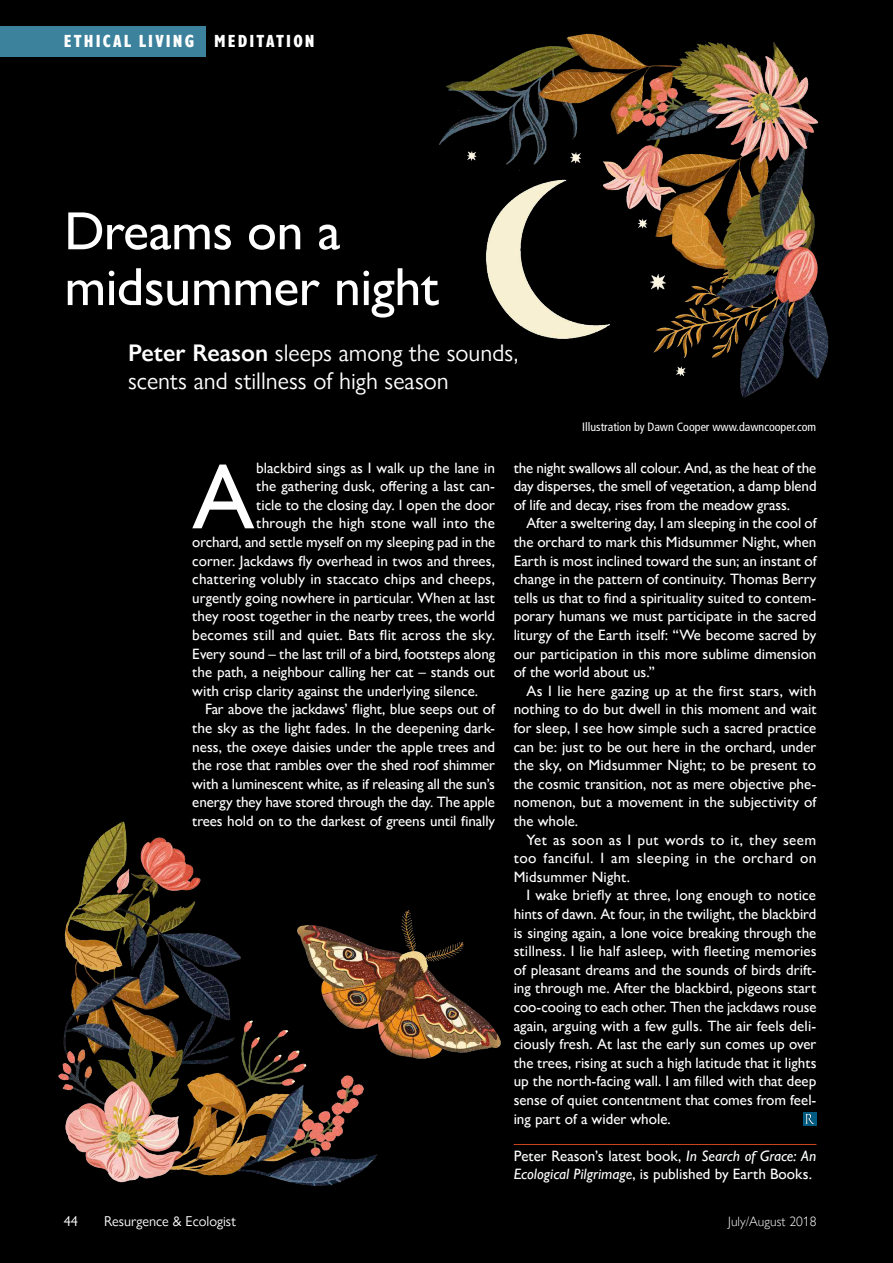
<style>
.page{position:relative;width:893px;height:1263px;background:#000}
.page>*{position:absolute;margin:0;border:0;box-sizing:border-box;transform-origin:0 0}
.t1{font:500 93px "Gill Sans Nova";color:#fff}
.t2{font:500 54px/55.8px "Gill Sans Nova";letter-spacing:-.01em;color:#fff}
.t3{font:24px/27.9px "Gill Sans Nova";color:#fff}
.t4{font:800 condensed 18px "Gill Sans Nova";letter-spacing:.12em;color:#fff}
.t5{font:500 15px/18.6px "Gill Sans Nova";color:#fff;text-align:justify}
.t6{font:14.25px "Gill Sans Nova";color:#fff}
.t7{font:300 13.5px "Gill Sans Nova";color:#fff}
.t8{font:condensed 12px "Frutiger";color:#fff}
.s1{font-weight:600}
.s2{font-style:italic}
</style>
<div class="page">
<img style="left:58px;top:821px;width:443px;height:366px">
<img style="left:439px;top:33px;width:390px;height:365px">
<hr style="left:514px;top:1144px;width:302px;height:1px;background:#ce461e">
<svg style="left:803px;top:1112px;width:13px;height:14px"></svg>
<svg style="left:805px;top:1115px;width:10px;height:8px"></svg>
<div style="left:0;top:26px;width:205px;height:31px;background:#3c829d"></div>
<p class="t4" style="left:64px;top:29px;width:252px">ETHICAL LIVING MEDITATION</p>
<h2 class="t2" style="left:64px;top:202px;width:377px">Dreams on a midsummer night</h2>
<h3 class="t3" style="left:128px;top:339px;width:392px"><span class="s1">Peter Reason</span> sleeps among the sounds, scents and stillness of high season</h3>
<p class="t8" style="left:582px;top:419px;width:235px">Illustration by Dawn Cooper www.dawncooper.com</p>
<h1 class="t1" style="left:192px;top:440px;width:63px">A</h1>
<p class="t5" style="left:256px;top:458px;width:240px">blackbird sings as I walk up the lane in</p>
<p class="t5" style="left:256px;top:477px;width:240px">the gathering dusk, offering a last can-</p>
<p class="t5" style="left:256px;top:495px;width:240px">ticle to the closing day. I open the door</p>
<p class="t5" style="left:256px;top:514px;width:240px">through the high stone wall into the</p>
<p class="t5" style="left:192px;top:532px;width:304px">orchard, and settle myself on my sleeping pad in the</p>
<p class="t5" style="left:192px;top:551px;width:304px">corner. Jackdaws fly overhead in twos and threes,</p>
<p class="t5" style="left:192px;top:570px;width:304px">chattering volubly in staccato chips and cheeps,</p>
<p class="t5" style="left:192px;top:588px;width:304px">urgently going nowhere in particular. When at last</p>
<p class="t5" style="left:192px;top:607px;width:304px">they roost together in the nearby trees, the world</p>
<p class="t5" style="left:192px;top:625px;width:304px">becomes still and quiet. Bats flit across the sky.</p>
<p class="t5" style="left:192px;top:644px;width:304px">Every sound – the last trill of a bird, footsteps along</p>
<p class="t5" style="left:192px;top:663px;width:304px">the path, a neighbour calling her cat – stands out</p>
<p class="t5" style="left:192px;top:681px;width:287px">with crisp clarity against the underlying silence.</p>
<p class="t5" style="left:205px;top:700px;width:291px">Far above the jackdaws’ flight, blue seeps out of</p>
<p class="t5" style="left:192px;top:718px;width:304px">the sky as the light fades. In the deepening dark-</p>
<p class="t5" style="left:192px;top:737px;width:304px">ness, the oxeye daisies under the apple trees and</p>
<p class="t5" style="left:192px;top:756px;width:304px">the rose that rambles over the shed roof shimmer</p>
<p class="t5" style="left:192px;top:774px;width:304px">with a luminescent white, as if releasing all the sun’s</p>
<p class="t5" style="left:192px;top:793px;width:304px">energy they have stored through the day. The apple</p>
<p class="t5" style="left:192px;top:811px;width:304px">trees hold on to the darkest of greens until finally</p>
<p class="t5" style="left:514px;top:458px;width:304px">the night swallows all colour. And, as the heat of the day disperses, the smell of vegetation, a damp blend of life and decay, rises from the meadow grass.</p>
<p class="t5" style="left:514px;top:514px;width:304px;text-indent:13px">After a sweltering day, I am sleeping in the cool of the orchard to mark this Midsummer Night, when Earth is most inclined toward the sun; an instant of change in the pattern of continuity. Thomas Berry tells us that to find a spirituality suited to contem&shy;porary humans we must participate in the sacred liturgy of the Earth itself: “We become sacred by our participation in this more sublime dimension of the world about us.”</p>
<p class="t5" style="left:514px;top:681px;width:304px;text-indent:13px">As I lie here gazing up at the first stars, with nothing to do but dwell in this moment and wait for sleep, I see how simple such a sacred practice can be: just to be out here in the orchard, under the sky, on Midsummer Night; to be present to the cosmic transition, not as mere objective phe&shy;nomenon, but a movement in the subjectivity of the whole.</p>
<p class="t5" style="left:514px;top:830px;width:304px;text-indent:13px">Yet as soon as I put words to it, they seem too fanciful. I am sleeping in the orchard on Midsummer Night.</p>
<p class="t5" style="left:514px;top:886px;width:304px;text-indent:13px">I wake briefly at three, long enough to notice hints of dawn. At four, in the twilight, the blackbird is singing again, a lone voice breaking through the stillness. I lie half asleep, with fleeting memories of pleasant dreams and the sounds of birds drift&shy;ing through me. After the blackbird, pigeons start coo-cooing to each other. Then the jackdaws rouse again, arguing with a few gulls. The air feels deli&shy;ciously fresh. At last the early sun comes up over the trees, rising at such a high latitude that it lights up the north-facing wall. I am filled with that deep sense of quiet contentment that comes from feel&shy;ing part of a wider whole.</p>
<p class="t5" style="left:514px;top:1146px;width:304px">Peter Reason’s latest book, <span class="s2">In Search of Grace: An<br>Ecological Pilgrimage</span>, is published by Earth Books.</p>
<p class="t6" style="left:64px;top:1212px;width:16px">44</p>
<p class="t6" style="left:104px;top:1212px;width:133px">Resurgence &amp; Ecologist</p>
<p class="t7" style="left:728px;top:1213px;width:90px">July/August 2018</p>
</div>
